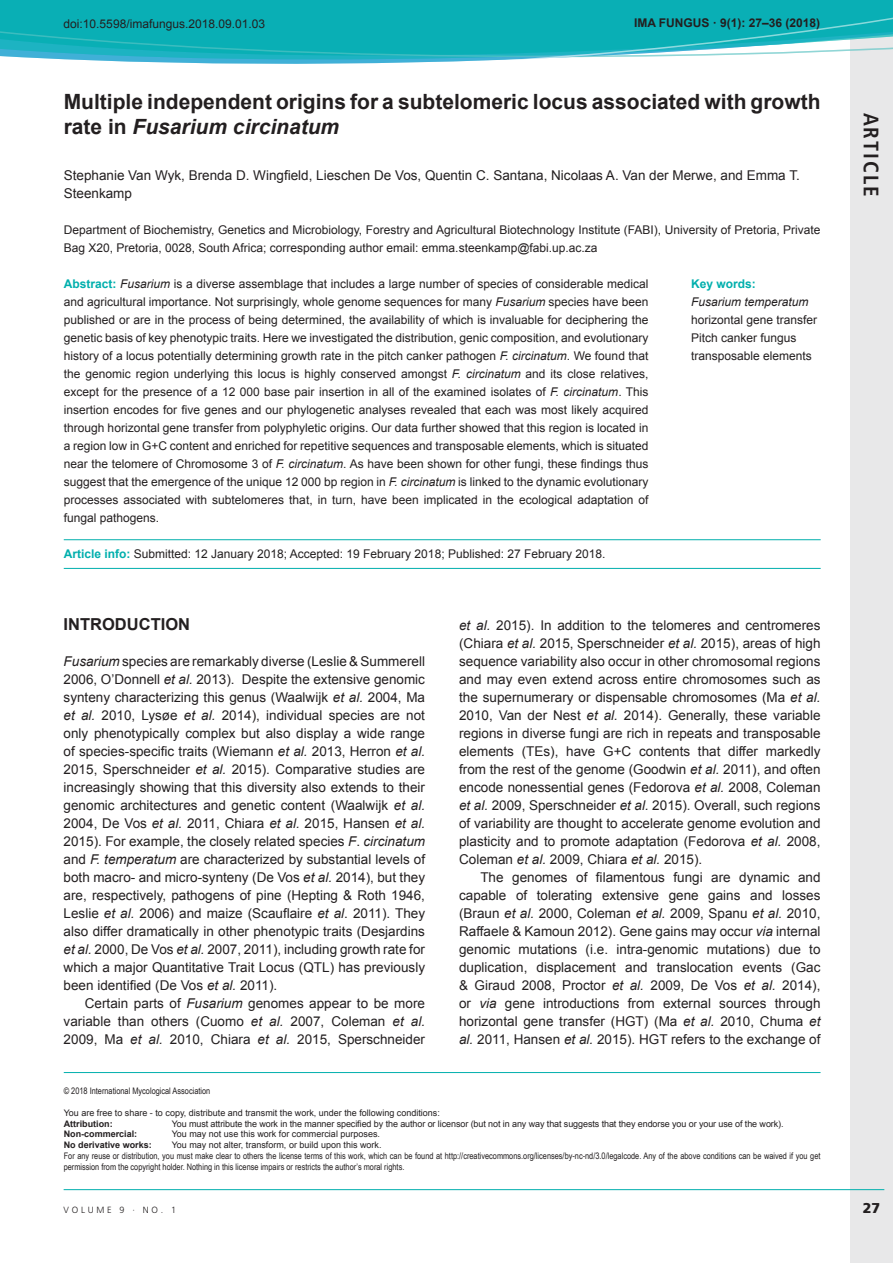
<style>
.page{position:relative;width:893px;height:1263px;background:#fff}
.page>*{position:absolute;margin:0;border:0;box-sizing:border-box;transform-origin:0 0}
.t1{font:700 21px/25.2px "Arial";color:#231f20}
.t2{font:700 condensed 21px "Frutiger LT Std";letter-spacing:.1em;color:#231f20}
.t3{font:700 16.5px "Arial";color:#231f20}
.t4{font:900 14.25px "Frutiger LT Std";color:#231f20}
.t5{font:13.5px/18px "Arial";color:#231f20;text-align:justify}
.t6{font:12px/18px "Arial";color:#231f20}
.t7{font:700 12px "Arial";color:#231f20}
.t8{font:italic 12px "Arial";color:#231f20}
.t9{font:700 12px "Arial";color:#00afad}
.t10{font:9px/10.8px "Arial Narrow";color:#231f20}
.t11{font:9px "Arial";color:#231f20}
.t12{font:700 9px "Arial";color:#231f20}
.t13{font:300 9px "Frutiger LT Std";letter-spacing:.3em;color:#231f20}
.s1{font-style:italic}
.s2{font-weight:700;color:#00afad}
</style>
<div class="page">
<div style="left:850px;top:0;width:43px;height:1263px;background:#e8e8e9"></div>
<hr style="left:64px;top:1189px;width:820px;height:1px;background:#00afad">
<hr style="left:64px;top:1072px;width:756px;height:1px;background:#00afad">
<div style="left:2px;top:0;width:891px;height:15px;background:#09afb5"></div>
<svg style="left:2px;top:15px;width:891px;height:49px;background:#35bbc3"></svg>
<svg style="left:0;top:0;width:2px;height:57px"></svg>
<hr style="left:64px;top:568px;width:757px;height:1px;background:#00afad">
<hr style="left:64px;top:539px;width:757px;height:1px;background:#00afad">
<p class="t6" style="left:64px;top:15px;width:203px">doi:10.5598/imafungus.2018.09.01.03</p>
<p class="t7" style="left:634px;top:15px;width:188px">IMA FUNGUS · 9(1): 27–36 (2018)</p>
<h1 class="t1" style="left:64px;top:90px;width:758px">Multiple independent origins for a subtelomeric locus associated with growth rate in <span class="s1">Fusarium circinatum</span></h1>
<p class="t5" style="left:64px;top:166px;width:738px">Stephanie Van Wyk, Brenda D. Wingfield, Lieschen De Vos, Quentin C. Santana, Nicolaas A. Van der Merwe, and Emma T.<br>Steenkamp</p>
<p class="t6" style="left:64px;top:221px;width:758px">Department of Biochemistry, Genetics and Microbiology, Forestry and Agricultural Biotechnology Institute (FABI), University of Pretoria, Private<br>Bag X20, Pretoria, 0028, South Africa; corresponding author email: emma.steenkamp@fabi.up.ac.za</p>
<p class="t6" style="left:64px;top:275px;width:586px;text-align:justify"><span class="s2">Abstract:</span> <span class="s1">Fusarium</span> is a diverse assemblage that includes a large number of species of considerable medical and agricultural importance. Not surprisingly, whole genome sequences for many <span class="s1">Fusarium</span> species have been published or are in the process of being determined, the availability of which is invaluable for deciphering the genetic basis of key phenotypic traits. Here we investigated the distribution, genic composition, and evolutionary history of a locus potentially determining growth rate in the pitch canker pathogen <span class="s1">F. circinatum</span>. We found that the genomic region underlying this locus is highly conserved amongst <span class="s1">F. circinatum</span> and its close relatives, except for the presence of a 12 000 base pair insertion in all of the examined isolates of <span class="s1">F. circinatum</span>. This insertion encodes for five genes and our phylogenetic analyses revealed that each was most likely acquired through horizontal gene transfer from polyphyletic origins. Our data further showed that this region is located in a region low in G+C content and enriched for repetitive sequences and transposable elements, which is situated near the telomere of Chromosome 3 of <span class="s1">F. circinatum</span>. As have been shown for other fungi, these findings thus suggest that the emergence of the unique 12 000 bp region in <span class="s1">F. circinatum</span> is linked to the dynamic evolutionary processes associated with subtelomeres that, in turn, have been implicated in the ecological adaptation of fungal pathogens.</p>
<p class="t6" style="left:64px;top:545px;width:543px"><span class="s2">Article info:</span> Submitted: 12 January 2018; Accepted: 19 February 2018; Published: 27 February 2018.</p>
<p class="t9" style="left:691px;top:276px;width:66px">Key words:</p>
<p class="t8" style="left:691px;top:294px;width:119px">Fusarium temperatum</p>
<p class="t6" style="left:691px;top:311px;width:128px">horizontal gene transfer<br>Pitch canker fungus transposable elements</p>
<p class="t3" style="left:64px;top:613px;width:128px">INTRODUCTION</p>
<p class="t5" style="left:64px;top:652px;width:363px"><span class="s1">Fusarium</span> species are remarkably diverse (Leslie &amp; Summerell 2006, O’Donnell <span class="s1">et al.</span> 2013). Despite the extensive genomic synteny characterizing this genus (Waalwijk <span class="s1">et al.</span> 2004, Ma <span class="s1">et al.</span> 2010, Lysøe <span class="s1">et al.</span> 2014), individual species are not only phenotypically complex but also display a wide range of species-specific traits (Wiemann <span class="s1">et al.</span> 2013, Herron <span class="s1">et al.<br></span>2015, Sperschneider <span class="s1">et al.</span> 2015). Comparative studies are increasingly showing that this diversity also extends to their genomic architectures and genetic content (Waalwijk <span class="s1">et al.<br></span>2004, De Vos <span class="s1">et al.</span> 2011, Chiara <span class="s1">et al.</span> 2015, Hansen <span class="s1">et al.<br></span>2015). For example, the closely related species <span class="s1">F</span>. <span class="s1">circinatum </span>and <span class="s1">F. temperatum</span> are characterized by substantial levels of both macro- and micro-synteny (De Vos <span class="s1">et al.</span> 2014), but they are, respectively, pathogens of pine (Hepting &amp; Roth 1946, Leslie <span class="s1">et al.</span> 2006) and maize (Scauflaire <span class="s1">et al</span>. 2011). They also differ dramatically in other phenotypic traits (Desjardins <span class="s1">et al.</span> 2000, De Vos <span class="s1">et al.</span> 2007, 2011), including growth rate for which a major Quantitative Trait Locus (QTL) has previously been identified (De Vos <span class="s1">et al.</span> 2011).</p>
<p class="t5" style="left:64px;top:994px;width:363px;text-indent:21px">Certain parts of <span class="s1">Fusarium</span> genomes appear to be more variable than others (Cuomo <span class="s1">et al.</span> 2007, Coleman <span class="s1">et al.<br></span>2009, Ma <span class="s1">et al.</span> 2010, Chiara <span class="s1">et al.</span> 2015, Sperschneider</p>
<p class="t5" style="left:459px;top:616px;width:363px"><span class="s1">et al.</span> 2015). In addition to the telomeres and centromeres (Chiara <span class="s1">et al.</span> 2015, Sperschneider <span class="s1">et al.</span> 2015), areas of high sequence variability also occur in other chromosomal regions and may even extend across entire chromosomes such as the supernumerary or dispensable chromosomes (Ma <span class="s1">et al.<br></span>2010, Van der Nest <span class="s1">et al.</span> 2014). Generally, these variable regions in diverse fungi are rich in repeats and transposable elements (TEs), have G+C contents that differ markedly from the rest of the genome (Goodwin <span class="s1">et al.</span> 2011), and often encode nonessential genes (Fedorova <span class="s1">et al.</span> 2008, Coleman <span class="s1">et al.</span> 2009, Sperschneider <span class="s1">et al.</span> 2015). Overall, such regions of variability are thought to accelerate genome evolution and plasticity and to promote adaptation (Fedorova <span class="s1">et al.</span> 2008, Coleman <span class="s1">et al.</span> 2009, Chiara <span class="s1">et al.</span> 2015).</p>
<p class="t5" style="left:459px;top:868px;width:363px;text-indent:21px">The genomes of filamentous fungi are dynamic and capable of tolerating extensive gene gains and losses (Braun <span class="s1">et al.</span> 2000, Coleman <span class="s1">et al.</span> 2009, Spanu <span class="s1">et al.</span> 2010, Raffaele &amp; Kamoun 2012). Gene gains may occur <span class="s1">via</span> internal genomic mutations (i.e. intra-genomic mutations) due to duplication, displacement and translocation events (Gac &amp; Giraud 2008, Proctor <span class="s1">et al.</span> 2009, De Vos <span class="s1">et al.</span> 2014), or <span class="s1">via</span> gene introductions from external sources through horizontal gene transfer (HGT) (Ma <span class="s1">et al.</span> 2010, Chuma <span class="s1">et al.</span> 2011, Hansen <span class="s1">et al.</span> 2015). HGT refers to the exchange of</p>
<p class="t10" style="left:64px;top:1085px;width:148px">© 2018 International Mycological Association</p>
<p class="t11" style="left:64px;top:1107px;width:378px">You are free to share - to copy, distribute and transmit the work, under the following conditions:</p>
<p class="t12" style="left:64px;top:1117px;width:50px">Attribution:</p>
<p class="t11" style="left:172px;top:1117px;width:613px">You must attribute the work in the manner specified by the author or licensor (but not in any way that suggests that they endorse you or your use of the work).</p>
<p class="t12" style="left:64px;top:1128px;width:75px">Non-commercial:</p>
<p class="t11" style="left:172px;top:1128px;width:210px">You may not use this work for commercial purposes.</p>
<p class="t12" style="left:64px;top:1139px;width:90px">No derivative works:</p>
<p class="t11" style="left:172px;top:1139px;width:211px">You may not alter, transform, or build upon this work.</p>
<p class="t10" style="left:64px;top:1150px;width:758px">For any reuse or distribution, you must make clear to others the license terms of this work, which can be found at http://creativecommons.org/licenses/by-nc-nd/3.0/legalcode. Any of the above conditions can be waived if you get permission from the copyright holder. Nothing in this license impairs or restricts the author’s moral rights.</p>
<p class="t13" style="left:64px;top:1205px;width:114px">VOLUME 9 · NO. 1</p>
<h1 class="t2" style="left:883px;top:113px;width:86px;rotate:90deg">ARTICLE</h1>
<p class="t4" style="left:863px;top:1200px;width:19px">27</p>
</div>
